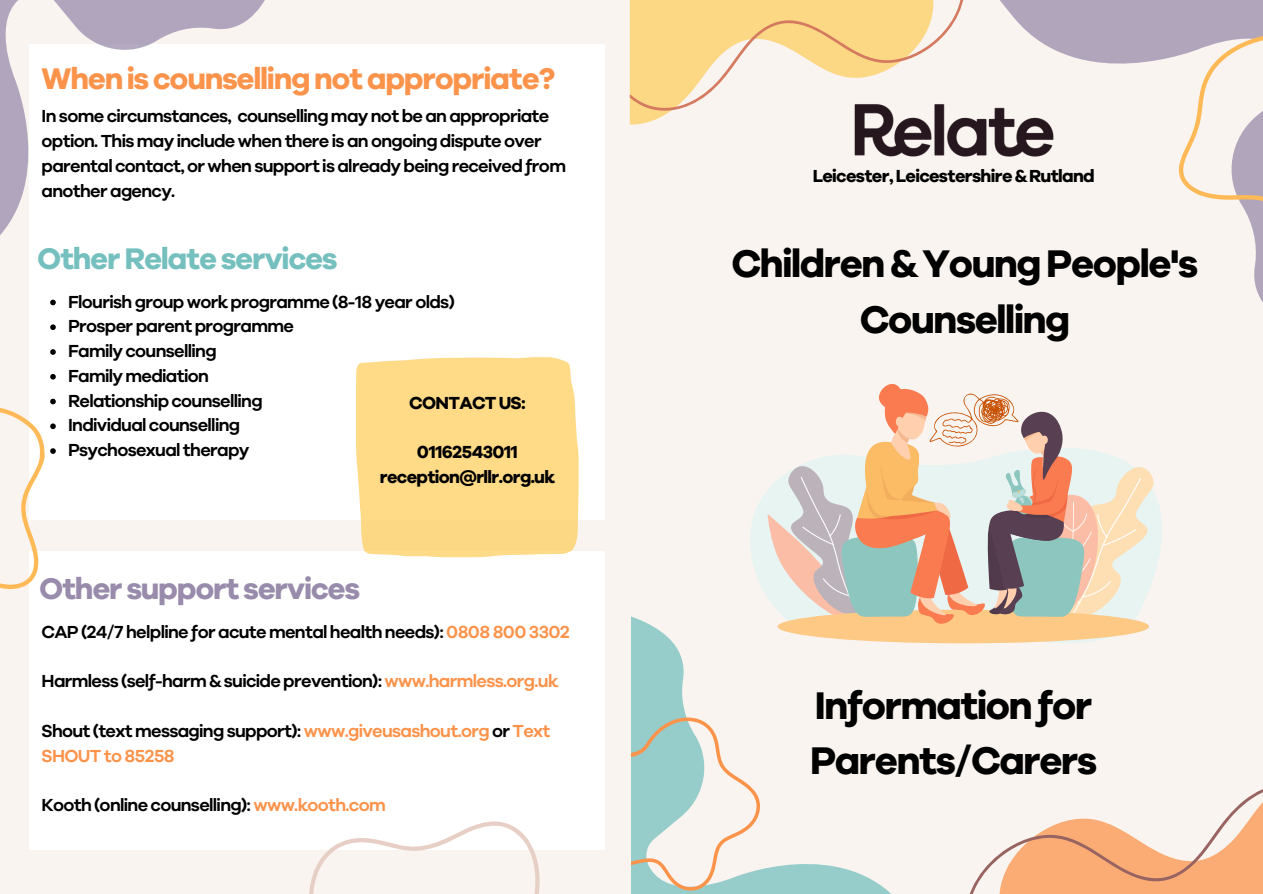
<style>
.page{position:relative;width:1263px;height:894px;background:#fff}
.page>*{position:absolute;margin:0;border:0;box-sizing:border-box;transform-origin:0 0}
.t1{font:700 39.75px/55.1px "Relate Sans";color:#000;text-align:center}
.t2{font:700 30.75px "Relate Sans";color:#fc934b}
.t3{font:700 30.75px "Relate Sans";color:#988bab}
.t4{font:700 30.75px "Relate Sans";color:#75c0bf}
.t5{font:600 18px/24.8px "Relate Sans";color:#000}
.t6{font:700 18px/24.8px "Relate Sans";color:#000;text-align:center}
.t7{font:600 18px/24.8px "Relate Sans";color:#fc934b}
.s1{color:#fc934b}
.s2{color:#000}
</style>
<div class="page">
<div style="left:0;top:0;width:1263px;height:893px;background:#f9f4ef"></div>
<svg style="left:970px;top:789px;width:293px;height:104px"></svg>
<svg style="left:630px;top:0;width:334px;height:125px"></svg>
<svg style="left:1000px;top:0;width:263px;height:302px"></svg>
<svg style="left:631px;top:616px;width:259px;height:277px"></svg>
<svg style="left:631px;top:717px;width:130px;height:173px"></svg>
<svg style="left:1179px;top:33px;width:84px;height:183px"></svg>
<img style="left:803px;top:53px;width:301px;height:155px">
<svg style="left:737px;top:480px;width:425px;height:177px"></svg>
<div style="left:778px;top:609px;width:371px;height:34px;background:#fdc985;border-radius:50%"></div>
<svg style="left:768px;top:384px;width:385px;height:242px"></svg>
<div style="left:29px;top:44px;width:575px;height:476px;background:#fff"></div>
<div style="left:29px;top:550px;width:575px;height:299px;background:#fff"></div>
<svg style="left:0;top:0;width:265px;height:235px"></svg>
<svg style="left:309px;top:821px;width:234px;height:72px"></svg>
<div style="left:356px;top:357px;width:223px;height:200px;background:#ffdb88"></div>
<svg style="left:50px;top:299px;width:6px;height:6px"></svg>
<svg style="left:50px;top:324px;width:6px;height:6px"></svg>
<svg style="left:50px;top:349px;width:6px;height:6px"></svg>
<svg style="left:50px;top:374px;width:6px;height:5px"></svg>
<svg style="left:0;top:398px;width:56px;height:191px"></svg>
<h2 class="t2" style="left:42px;top:59px;width:515px">When is counselling not appropriate?</h2>
<p class="t5" style="left:42px;top:103px;width:525px">In some circumstances, counselling may not be an appropriate option. This may include when there is an ongoing dispute over parental contact, or when support is already being received from another agency.</p>
<h2 class="t4" style="left:38px;top:240px;width:301px">Other Relate services</h2>
<p class="t5" style="left:68px;top:288px;width:387px">Flourish group work programme (8-18 year olds)<br>Prosper parent programme<br>Family counselling<br>Family mediation<br>Relationship counselling<br>Individual counselling<br>Psychosexual therapy</p>
<p class="t6" style="left:410px;top:389px;width:117px">CONTACT US:</p>
<p class="t6" style="left:380px;top:439px;width:176px">01162543011 reception@rllr.org.uk</p>
<h2 class="t3" style="left:40px;top:569px;width:321px">Other support services</h2>
<p class="t5" style="left:42px;top:618px;width:529px">CAP (24/7 helpline for acute mental health needs): <span class="s1">0808 800 3302</span></p>
<p class="t5" style="left:42px;top:668px;width:518px">Harmless (self-harm &amp; suicide prevention): <span class="s1">www.harmless.org.uk</span></p>
<p class="t7" style="left:42px;top:717px;width:510px"><span class="s2">Shout (text messaging support):</span> www.giveusashout.org <span class="s2">or</span> Text<br>SHOUT to 85258</p>
<p class="t5" style="left:42px;top:792px;width:345px">Kooth (online counselling): <span class="s1">www.kooth.com</span></p>
<p class="t6" style="left:813px;top:163px;width:283px">Leicester, Leicestershire &amp; Rutland</p>
<h1 class="t1" style="left:732px;top:235px;width:467px">Children &amp; Young People's<br>Counselling</h1>
<h1 class="t1" style="left:811px;top:676px;width:287px;text-align:left">Information for<br>Parents/Carers</h1>
</div>
